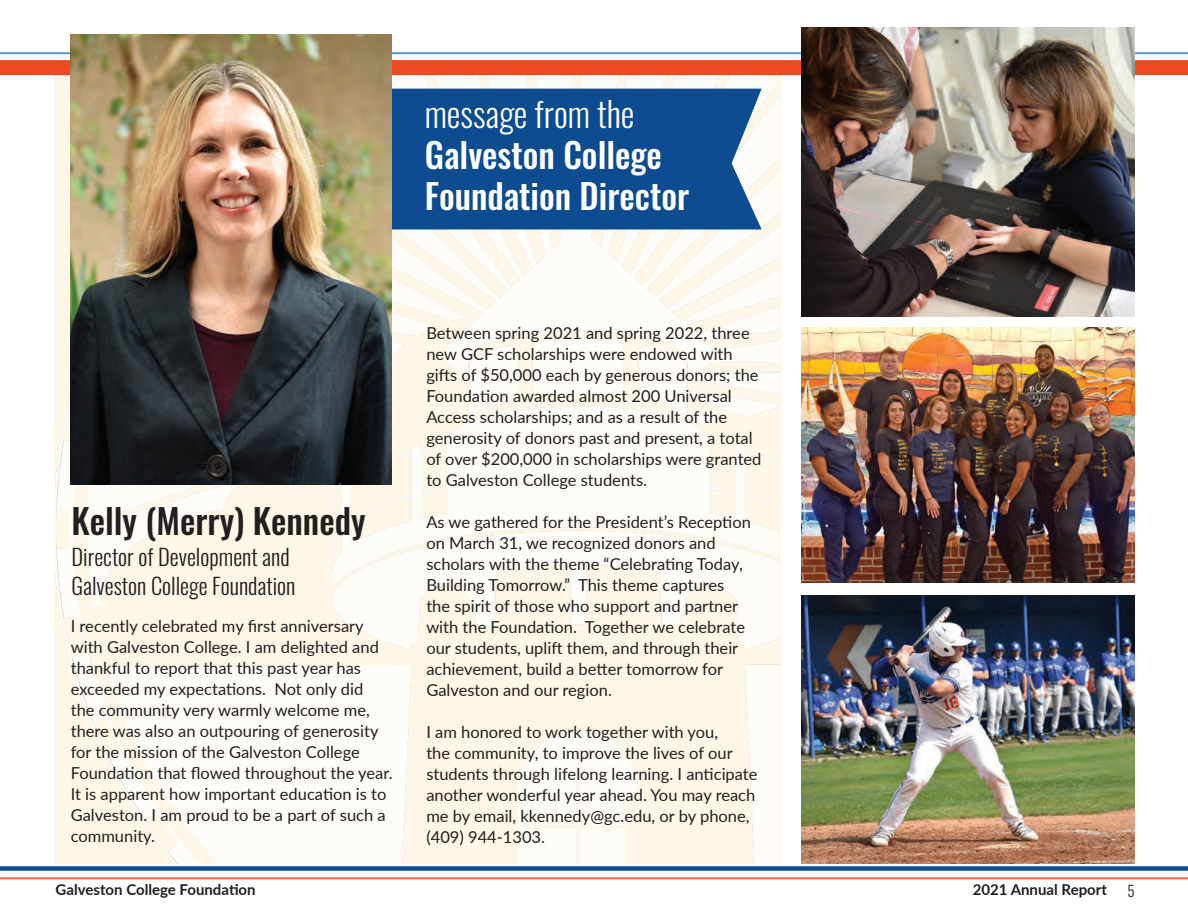
<style>
.page{position:relative;width:1188px;height:918px;background:#fff}
.page>*{position:absolute;margin:0;border:0;box-sizing:border-box;transform-origin:0 0}
.t1{font:500 34.5px/41.4px "Oswald";color:#fff}
.t2{font:500 34.5px "Oswald";color:#231f20}
.t3{font:300 34.5px "Oswald";color:#fff}
.t4{font:300 22.5px/28.5px "Oswald";color:#231f20}
.t5{font:16.5px/21px "Lato";color:#231f20}
.t6{font:700 15px "Lato";color:#231f20}
.t7{font:300 15px "Oswald";color:#231f20}
</style>
<div class="page">
<hr style="left:0;top:878px;width:1188px;height:1px;background:#f04a23">
<hr style="left:0;top:879px;width:1188px;height:1px;background:#f04a23">
<div style="left:0;top:866px;width:1188px;height:5px;background:#0d4c91"></div>
<img style="left:56px;top:75px;width:723px;height:789px">
<hr style="left:0;top:53px;width:1188px;height:1px;background:#4489c8">
<hr style="left:0;top:52px;width:1188px;height:1px;background:#4489c8">
<div style="left:0;top:60px;width:1188px;height:15px;background:#f04a23"></div>
<div style="left:392px;top:89px;width:370px;height:141px;background:#0d4c91"></div>
<img style="left:71px;top:35px;width:321px;height:450px">
<img style="left:801px;top:27px;width:334px;height:289px">
<img style="left:801px;top:595px;width:334px;height:269px">
<img style="left:801px;top:327px;width:334px;height:255px">
<h1 class="t3" style="left:425px;top:83px;width:211px">message from the</h1>
<h1 class="t1" style="left:425px;top:136px;width:266px">Galveston College<br>Foundation Director</h1>
<h1 class="t2" style="left:71px;top:503px;width:296px">Kelly (Merry) Kennedy</h1>
<h2 class="t4" style="left:71px;top:540px;width:226px">Director of Development and<br>Galveston College Foundation</h2>
<p class="t5" style="left:71px;top:615px;width:323px">I recently celebrated my first anniversary with Galveston College. I am delighted and thankful to report that this past year has exceeded my expectations. Not only did<br>the community very warmly welcome me, there was also an outpouring of generosity for the mission of the Galveston College Foundation that flowed throughout the year.<br>It is apparent how important education is to Galveston. I am proud to be a part of such a community.</p>
<p class="t5" style="left:426px;top:322px;width:337px">Between spring 2021 and spring 2022, three new GCF scholarships were endowed with gifts of $50,000 each by generous donors; the Foundation awarded almost 200 Universal Access scholarships; and as a result of the generosity of donors past and present, a total of over $200,000 in scholarships were granted to Galveston College students.</p>
<p class="t5" style="left:426px;top:511px;width:326px">As we gathered for the President’s Reception on March 31, we recognized donors and scholars with the theme “Celebrating Today, Building Tomorrow.” This theme captures the spirit of those who support and partner with the Foundation. Together we celebrate our students, uplift them, and through their achievement, build a better tomorrow for Galveston and our region.</p>
<p class="t5" style="left:426px;top:721px;width:333px">I am honored to work together with you,<br>the community, to improve the lives of our students through lifelong learning. I anticipate another wonderful year ahead. You may reach me by email, kkennedy@gc.edu, or by phone, (409) 944-1303.</p>
<p class="t6" style="left:56px;top:879px;width:202px">Galveston College Foundation</p>
<p class="t6" style="left:973px;top:879px;width:136px">2021 Annual Report</p>
<p class="t7" style="left:1127px;top:877px;width:9px">5</p>
</div>
